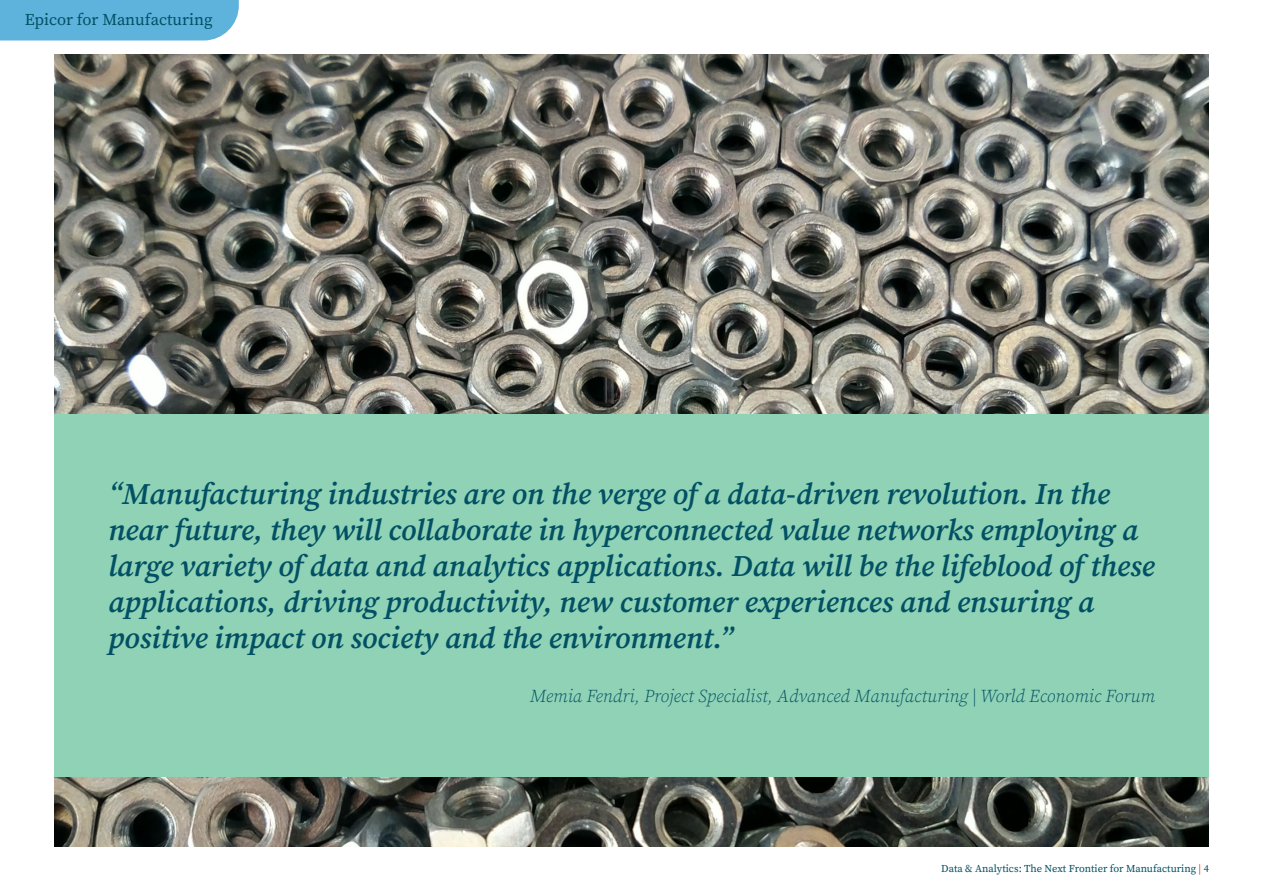
<style>
.page{position:relative;width:1263px;height:893px;background:#fff}
.page>*{position:absolute;margin:0;border:0;box-sizing:border-box;transform-origin:0 0}
.t1{font:italic 600 30px/36px "Source Serif Pro";color:#025064}
.t2{font:italic 300 18px "Source Serif Pro";color:#025064}
.t3{font:16.5px "Source Serif Pro";color:#025064}
.Page_Number{font:10.5px "Source Serif Pro";color:#025064}
.s1{color:#ff2102}
</style>
<div class="page">
<img style="left:54px;top:54px;width:1155px;height:792px">
<div style="left:54px;top:414px;width:1155px;height:362px;background:#90d2b5"></div>
<div style="left:0;top:0;width:239px;height:41px;background:#5eb3dc"></div>
<p class="t3" style="left:25px;top:8px;width:189px">Epicor for Manufacturing</p>
<p class="t1" style="left:108px;top:476px;width:1048px">“Manufacturing industries are on the verge of a data-driven revolution. In the near future, they will collaborate in hyperconnected value networks employing a large variety of data and analytics applications. Data will be the lifeblood of these applications, driving productivity, new customer experiences and ensuring a positive impact on society and the environment.”</p>
<p class="t2" style="left:530px;top:684px;width:627px">Memia Fendri, Project Specialist, Advanced Manufacturing | World Economic Forum</p>
<p class="Page_Number" style="left:941px;top:861px;width:269px">Data &amp; Analytics: The Next Frontier for Manufacturing <span class="s1">|</span> 4</p>
</div>
